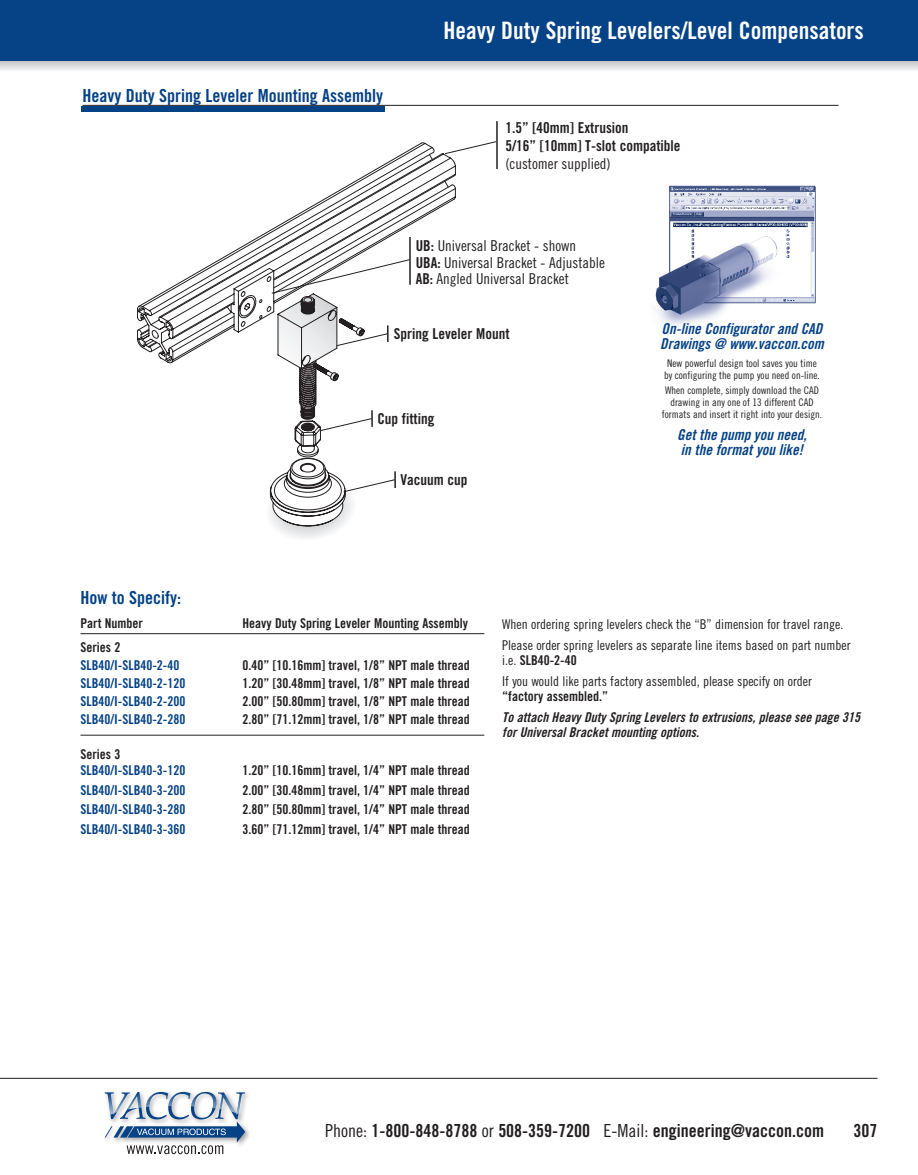
<style>
.page{position:relative;width:918px;height:1175px;background:#fff}
.page>*{position:absolute;margin:0;border:0;box-sizing:border-box;transform-origin:0 0}
.t1{font:24px "Trade Gothic Bold Cond Twenty";color:#fff}
.t2{font:18px "Trade Gothic Bold Cond Twenty";color:#231f20}
.Body_Heading{font:18px "Trade Gothic Bold Cond Twenty";color:#054286}
.Body_Title{font:18px "Trade Gothic Bold Cond Twenty";color:#054286}
.t3{font:15px/16.5px "Trade Gothic Cond Eighteen";color:#231f20}
.t4{font:15px/15px "Trade Gothic Bold Cond Twenty Obl";color:#054286}
.t5{font:15px/18px "Trade Gothic Bold Cond Twenty";color:#231f20}
.Body{font:13.5px/15px "Trade Gothic Cond Eighteen";color:#231f20}
.Body-2{font:13.5px "Trade Gothic Bold Cond Twenty";color:#231f20}
.Body_Title-2{font:13.5px "Trade Gothic Bold Cond Twenty";color:#231f20}
.Body-3{font:13.5px/15px "Trade Gothic Bold Cond Twenty Obl";color:#231f20}
.Body-4{font:13.5px "Trade Gothic Bold Cond Twenty";color:#054286}
.Body_Title-3{font:13.5px "Trade Gothic Bold Cond Twenty";color:#054286}
.t6{font:10.5px/12px "Trade Gothic Cond Eighteen";color:#231f20;text-align:center}
.s1{font-family:"Trade Gothic Bold Cond Twenty"}
.s2{font-family:"Trade Gothic Cond Eighteen"}
</style>
<div class="page">
<svg style="left:137px;top:143px;width:319px;height:200px"></svg>
<svg style="left:138px;top:174px;width:318px;height:190px"></svg>
<hr style="left:82px;top:105px;width:756px;height:1px;background:#231f20">
<hr style="left:81px;top:633px;width:403px;height:1px;background:#231f20">
<hr style="left:81px;top:734px;width:403px;height:1px;background:#231f20">
<hr style="left:409px;top:237px;width:2px;height:48px;background:#231f20">
<svg style="left:262px;top:259px;width:148px;height:279px"></svg>
<div style="left:81px;top:106px;width:304px;height:5px;background:#054286"></div>
<img style="left:655px;top:186px;width:160px;height:139px">
<svg style="left:445px;top:141px;width:51px;height:13px"></svg>
<hr style="left:496px;top:121px;width:2px;height:48px;background:#231f20">
<svg style="left:0;top:61px;width:918px;height:9px;background:#d9dadc"></svg>
<div style="left:0;top:0;width:918px;height:61px;background:#054286"></div>
<hr style="left:0;top:1078px;width:878px;height:1px;background:#231f20">
<div style="left:102px;top:1089px;width:150px;height:59px;background:#231f20;opacity:.4"></div>
<svg style="left:105px;top:1091px;width:140px;height:63px"></svg>
<p class="Body_Heading" style="left:82px;top:84px;width:302px">Heavy Duty Spring Leveler Mounting Assembly</p>
<p class="t1" style="left:443px;top:15px;width:422px">Heavy Duty Spring Levelers/Level Compensators</p>
<p class="t5" style="left:505px;top:119px;width:177px">1.5” [40mm] Extrusion<br>5/16” [10mm] T-slot compatible</p>
<p class="t3" style="left:505px;top:156px;width:107px">(customer supplied)</p>
<p class="t3" style="left:416px;top:237px;width:191px"><span class="s1">UB:</span> Universal Bracket - shown<br><span class="s1">UBA:</span> Universal Bracket - Adjustable<br><span class="s1">AB:</span> Angled Universal Bracket</p>
<p class="t5" style="left:394px;top:325px;width:117px">Spring Leveler Mount</p>
<p class="t5" style="left:377px;top:409px;width:58px">Cup fitting</p>
<p class="t5" style="left:401px;top:471px;width:68px">Vacuum cup</p>
<p class="t4" style="left:660px;top:321px;width:165px">On-line Configurator and CAD<br>Drawings @ www.vaccon.com</p>
<p class="t6" style="left:664px;top:357px;width:157px">New powerful design tool saves you time by configuring the pump you need on-line.</p>
<p class="t6" style="left:662px;top:384px;width:162px">When complete, simply download the CAD drawing in any one of 13 different CAD formats and insert it right into your design.</p>
<p class="t4" style="left:677px;top:426px;width:131px">Get the pump you need, in the format you like!</p>
<p class="Body_Title" style="left:81px;top:586px;width:102px">How to Specify:</p>
<p class="Body-2" style="left:81px;top:615px;width:64px">Part Number</p>
<p class="Body-2" style="left:243px;top:615px;width:227px">Heavy Duty Spring Leveler Mounting Assembly</p>
<p class="Body_Title-2" style="left:81px;top:639px;width:42px">Series 2</p>
<p class="Body_Title-3" style="left:81px;top:657px;width:100px">SLB40/I-SLB40-2-40</p>
<p class="Body_Title-2" style="left:242px;top:657px;width:229px">0.40” [10.16mm] travel, 1/8” NPT male thread</p>
<p class="Body_Title-3" style="left:81px;top:675px;width:106px">SLB40/I-SLB40-2-120</p>
<p class="Body_Title-2" style="left:242px;top:675px;width:229px">1.20” [30.48mm] travel, 1/8” NPT male thread</p>
<p class="Body_Title-3" style="left:81px;top:693px;width:106px">SLB40/I-SLB40-2-200</p>
<p class="Body_Title-2" style="left:242px;top:693px;width:229px">2.00” [50.80mm] travel, 1/8” NPT male thread</p>
<p class="Body_Title-3" style="left:81px;top:711px;width:106px">SLB40/I-SLB40-2-280</p>
<p class="Body_Title-2" style="left:242px;top:711px;width:229px">2.80” [71.12mm] travel, 1/8” NPT male thread</p>
<p class="Body-2" style="left:81px;top:745px;width:42px">Series 3</p>
<p class="Body-4" style="left:81px;top:762px;width:106px">SLB40/I-SLB40-3-120</p>
<p class="Body-2" style="left:242px;top:762px;width:229px">1.20” [10.16mm] travel, 1/4” NPT male thread</p>
<p class="Body-4" style="left:81px;top:781px;width:106px">SLB40/I-SLB40-3-200</p>
<p class="Body-2" style="left:242px;top:781px;width:229px">2.00” [30.48mm] travel, 1/4” NPT male thread</p>
<p class="Body-4" style="left:81px;top:801px;width:106px">SLB40/I-SLB40-3-280</p>
<p class="Body-2" style="left:242px;top:801px;width:229px">2.80” [50.80mm] travel, 1/4” NPT male thread</p>
<p class="Body-4" style="left:81px;top:820px;width:106px">SLB40/I-SLB40-3-360</p>
<p class="Body-2" style="left:242px;top:820px;width:229px">3.60” [71.12mm] travel, 1/4” NPT male thread</p>
<p class="Body" style="left:502px;top:617px;width:343px">When ordering spring levelers check the “B” dimension for travel range.</p>
<p class="Body" style="left:502px;top:638px;width:350px">Please order spring levelers as separate line items based on part number i.e. <span class="s1">SLB40-2-40</span></p>
<p class="Body" style="left:502px;top:674px;width:311px">If you would like parts factory assembled, please specify on order <span class="s1">“factory assembled.”</span></p>
<p class="Body-3" style="left:502px;top:710px;width:359px">To attach Heavy Duty Spring Levelers to extrusions, please see page 315 for Universal Bracket mounting options.</p>
<h2 class="t2" style="left:325px;top:1120px;width:500px"><span class="s2">Phone:</span> 1-800-848-8788 <span class="s2">or</span> 508-359-7200 <span class="s2">E-Mail:</span> engineering@vaccon.com</h2>
<h2 class="t2" style="left:854px;top:1119px;width:25px">307</h2>
</div>
